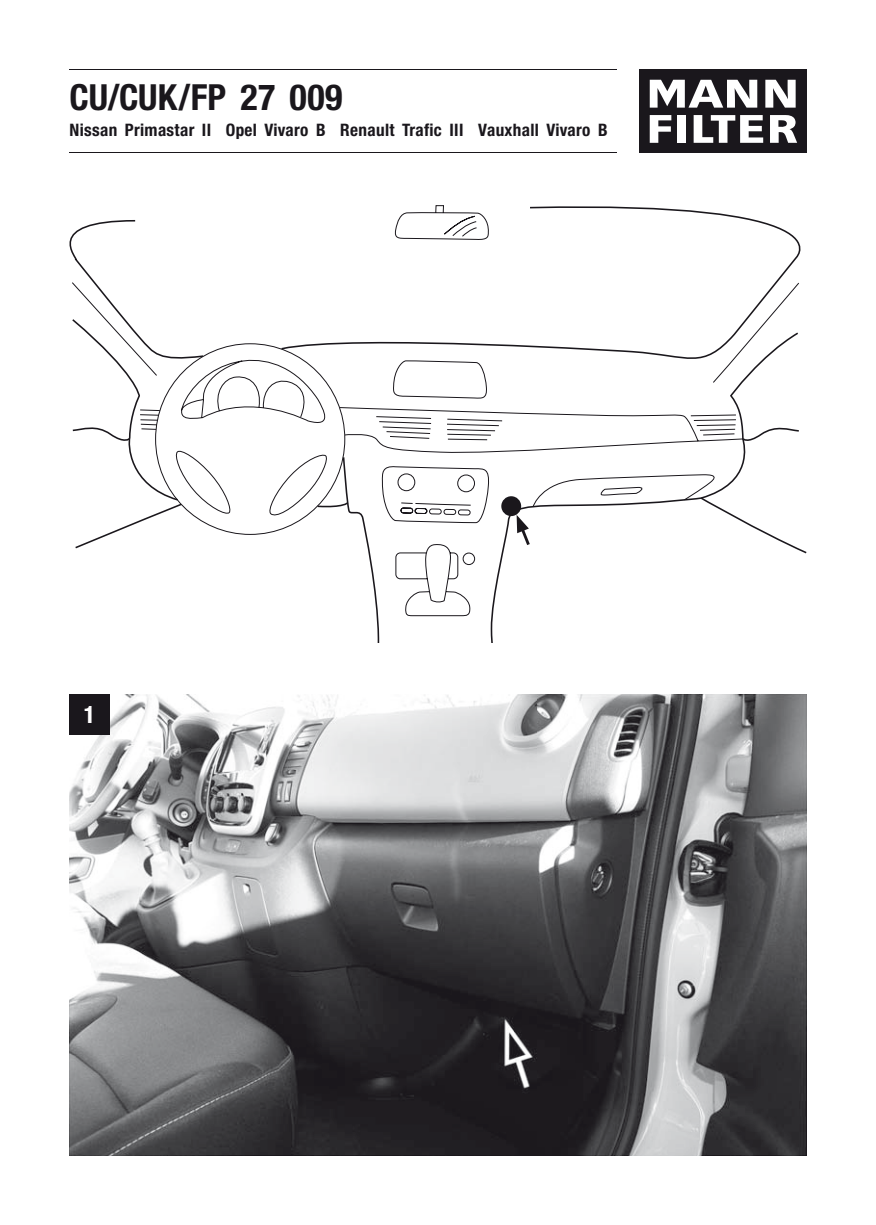
<style>
.page{position:relative;width:876px;height:1225px;background:#fff}
.page>*{position:absolute;margin:0;border:0;box-sizing:border-box;transform-origin:0 0}
.t1{font:700 condensed 36px "Helvetica Neue LT Pro";color:#1a171c}
.t2{font:700 condensed 24px "Helvetica Neue LT Pro";color:#fff}
.t3{font:700 condensed 17.2px "Helvetica Neue LT Pro";letter-spacing:.02em;color:#1a171c}
</style>
<div class="page">
<svg style="left:69px;top:206px;width:732px;height:76px"></svg>
<svg style="left:72px;top:282px;width:727px;height:35px"></svg>
<svg style="left:72px;top:317px;width:726px;height:325px"></svg>
<svg style="left:489px;top:360px;width:255px;height:49px"></svg>
<svg style="left:72px;top:422px;width:734px;height:133px"></svg>
<svg style="left:139px;top:409px;width:661px;height:99px"></svg>
<svg style="left:155px;top:205px;width:334px;height:412px"></svg>
<div style="left:501px;top:496px;width:20px;height:20px;background:#1a171c;border-radius:50%"></div>
<svg style="left:517px;top:515px;width:13px;height:30px"></svg>
<hr style="left:69px;top:69px;width:548px;height:1px;background:#1a171c">
<hr style="left:69px;top:152px;width:548px;height:1px;background:#1a171c">
<div style="left:639px;top:69px;width:167px;height:84px;background:#1a171c"></div>
<svg style="left:765px;top:80px;width:31px;height:28px"></svg>
<svg style="left:650px;top:115px;width:21px;height:28px"></svg>
<div style="left:677px;top:115px;width:9px;height:28px;background:#fff"></div>
<svg style="left:694px;top:115px;width:69px;height:28px"></svg>
<svg style="left:770px;top:115px;width:27px;height:28px"></svg>
<svg style="left:650px;top:80px;width:107px;height:28px"></svg>
<img style="left:69px;top:694px;width:737px;height:461px">
<div style="left:69px;top:694px;width:41px;height:41px;background:#1a171c"></div>
<h1 class="t1" style="left:69px;top:75px;width:275px">CU/CUK/FP 27 009</h1>
<p class="t3" style="left:69px;top:119px;width:540px">Nissan Primastar II Opel Vivaro B Renault Trafic III Vauxhall Vivaro B</p>
<h2 class="t2" style="left:84px;top:700px;width:13px">1</h2>
</div>
